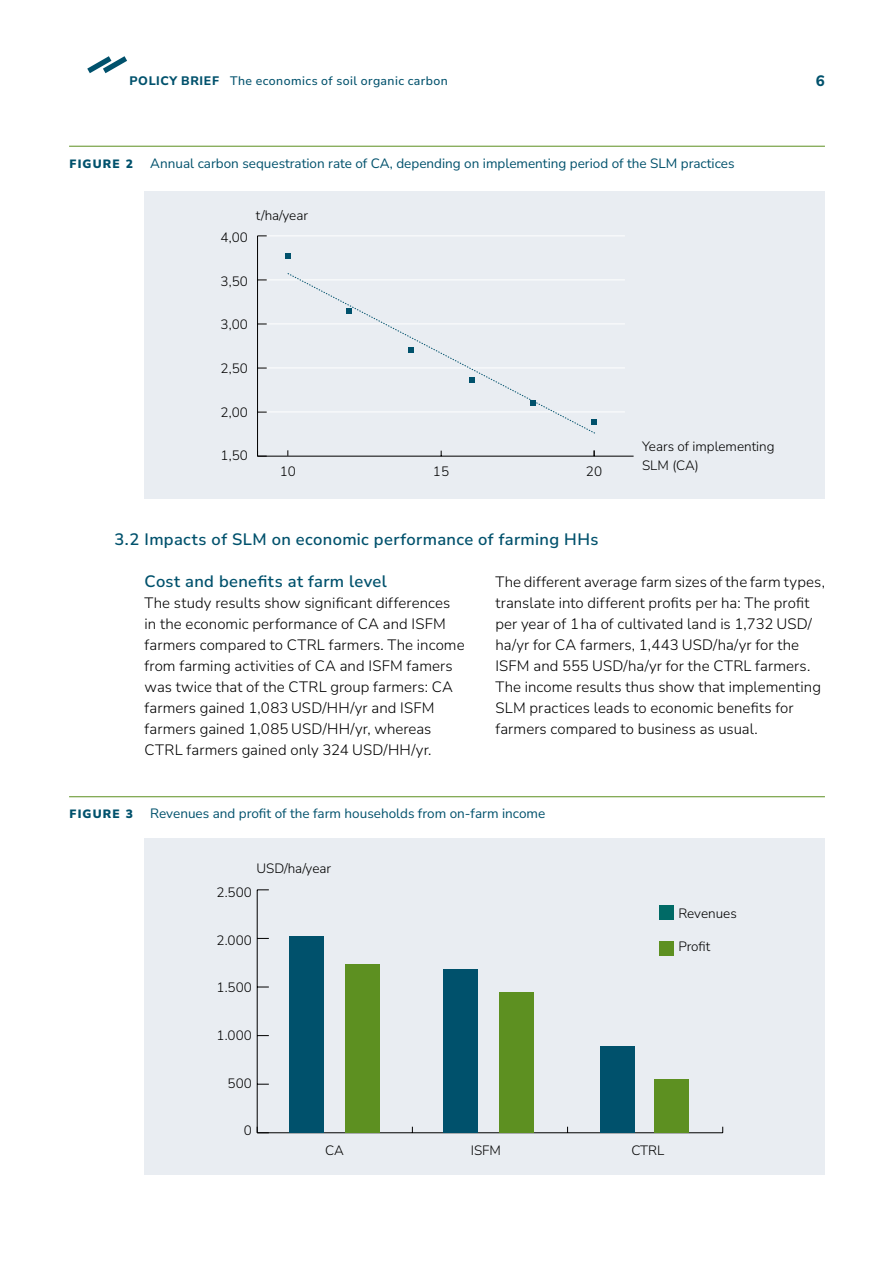
<style>
.page{position:relative;width:893px;height:1263px;background:#fff}
.page>*{position:absolute;margin:0;border:0;box-sizing:border-box;transform-origin:0 0}
.t1{font:700 54px "Nunito Sans 12 pt";color:#00516c}
.t2{font:600 16.5px "Nunito Sans 12 pt";letter-spacing:.02em;color:#00516c}
.P_ELD_Text{font:300 15px/21px "Nunito Sans 12 pt";letter-spacing:.005em;color:#000}
.t3{font:800 15px "Nunito Sans 12 pt";color:#00516c}
.eld_figure{font:13.5px "Nunito Sans 12 pt";color:#00516c}
.t4{font:300 13.5px/18.8px "Nunito Sans 12 pt";color:#000}
.t5{font:500 12.3px "Nunito Sans 12 pt";letter-spacing:.035em;color:#00516c}
.eld_figure-2{font:900 12px "Nunito Sans 12 pt";letter-spacing:.1em;color:#00516c}
.s1{font-weight:800}
</style>
<div class="page">
<div style="left:145px;top:839px;width:680px;height:336px;background:#e9edf2"></div>
<hr style="left:257px;top:1132px;width:466px;height:1px;background:#000">
<hr style="left:257px;top:890px;width:1px;height:243px;background:#000">
<svg style="left:257px;top:1127px;width:12px;height:6px"></svg>
<svg style="left:257px;top:889px;width:12px;height:1px"></svg>
<div style="left:345px;top:964px;width:34px;height:169px;background:#5d9021"></div>
<div style="left:499px;top:992px;width:34px;height:141px;background:#5d9021"></div>
<div style="left:655px;top:1079px;width:34px;height:54px;background:#5d9021"></div>
<div style="left:290px;top:936px;width:34px;height:197px;background:#00516c"></div>
<div style="left:444px;top:969px;width:34px;height:164px;background:#00516c"></div>
<div style="left:600px;top:1046px;width:34px;height:87px;background:#00516c"></div>
<div style="left:660px;top:905px;width:14px;height:14px;background:#006a66"></div>
<div style="left:660px;top:941px;width:14px;height:14px;background:#5d9021"></div>
<hr style="left:69px;top:796px;width:756px;height:1px;background:#5d9021">
<div style="left:145px;top:191px;width:680px;height:308px;background:#e9edf2"></div>
<hr style="left:69px;top:146px;width:756px;height:1px;background:#5d9021">
<hr style="left:257px;top:236px;width:368px;height:1px;background:#fff">
<hr style="left:257px;top:280px;width:368px;height:1px;background:#fff">
<hr style="left:257px;top:324px;width:368px;height:1px;background:#fff">
<hr style="left:257px;top:368px;width:368px;height:1px;background:#fff">
<hr style="left:257px;top:412px;width:368px;height:1px;background:#fff">
<hr style="left:258px;top:456px;width:376px;height:1px;background:#000">
<hr style="left:257px;top:236px;width:1px;height:220px;background:#000">
<svg style="left:257px;top:451px;width:10px;height:6px"></svg>
<svg style="left:285px;top:253px;width:6px;height:6px"></svg>
<svg style="left:595px;top:419px;width:2px;height:6px"></svg>
<svg style="left:287px;top:273px;width:308px;height:161px"></svg>
<h1 class="t1" style="left:99px;top:29px;width:41px">̷̷</h1>
<p class="t5" style="left:130px;top:73px;width:320px"><span class="s1">POLICY BRIEF</span> The economics of soil organic carbon</p>
<p class="t3" style="left:816px;top:70px;width:10px">6</p>
<p class="eld_figure-2" style="left:70px;top:155px;width:65px">FIGURE 2</p>
<p class="eld_figure" style="left:150px;top:154px;width:586px">Annual carbon sequestration rate of CA, depending on implementing period of the SLM practices</p>
<p class="t4" style="left:221px;top:228px;width:29px">4,00</p>
<p class="t4" style="left:221px;top:271px;width:29px">3,50</p>
<p class="t4" style="left:221px;top:315px;width:29px">3,00</p>
<p class="t4" style="left:221px;top:358px;width:29px">2,50</p>
<p class="t4" style="left:221px;top:402px;width:29px">2,00</p>
<p class="t4" style="left:221px;top:446px;width:29px">1,50</p>
<p class="t4" style="left:256px;top:206px;width:54px">t/ha/year</p>
<p class="t4" style="left:280px;top:462px;width:18px">10</p>
<p class="t4" style="left:433px;top:462px;width:18px">15</p>
<p class="t4" style="left:586px;top:462px;width:18px">20</p>
<p class="t4" style="left:642px;top:436px;width:134px">Years of implementing<br>SLM (CA)</p>
<h4 class="t2" style="left:114px;top:528px;width:486px">3.2 Impacts of SLM on economic performance of farming HHs</h4>
<h4 class="t2" style="left:145px;top:570px;width:244px">Cost and benefits at farm level</h4>
<p class="P_ELD_Text" style="left:145px;top:592px;width:322px">The study results show significant differences in the economic performance of CA and ISFM farmers compared to CTRL farmers. The income from farming activities of CA and ISFM famers was twice that of the CTRL group farmers: CA farmers gained 1,083 USD/HH/yr and ISFM farmers gained 1,085 USD/HH/yr, whereas CTRL farmers gained only 324 USD/HH/yr.</p>
<p class="P_ELD_Text" style="left:495px;top:571px;width:331px">The different average farm sizes of the farm types, translate into different profits per ha: The profit per year of 1 ha of cultivated land is 1,732 USD/ ha/yr for CA farmers, 1,443 USD/ha/yr for the ISFM and 555 USD/ha/yr for the CTRL farmers.<br>The income results thus show that implementing SLM practices leads to economic benefits for farmers compared to business as usual.</p>
<p class="eld_figure-2" style="left:70px;top:805px;width:65px">FIGURE 3</p>
<p class="eld_figure" style="left:150px;top:803px;width:396px">Revenues and profit of the farm households from on-farm income</p>
<p class="t4" style="left:256px;top:858px;width:76px">USD/ha/year</p>
<p class="t4" style="left:217px;top:882px;width:37px">2.500</p>
<p class="t4" style="left:217px;top:930px;width:37px">2.000</p>
<p class="t4" style="left:217px;top:978px;width:37px">1.500</p>
<p class="t4" style="left:217px;top:1025px;width:37px">1.000</p>
<p class="t4" style="left:228px;top:1073px;width:26px">500</p>
<p class="t4" style="left:244px;top:1121px;width:10px">0</p>
<p class="t4" style="left:325px;top:1140px;width:20px">CA</p>
<p class="t4" style="left:471px;top:1140px;width:32px">ISFM</p>
<p class="t4" style="left:631px;top:1140px;width:35px">CTRL</p>
<p class="t4" style="left:678px;top:903px;width:60px">Revenues</p>
<p class="t4" style="left:678px;top:937px;width:33px">Profit</p>
</div>
